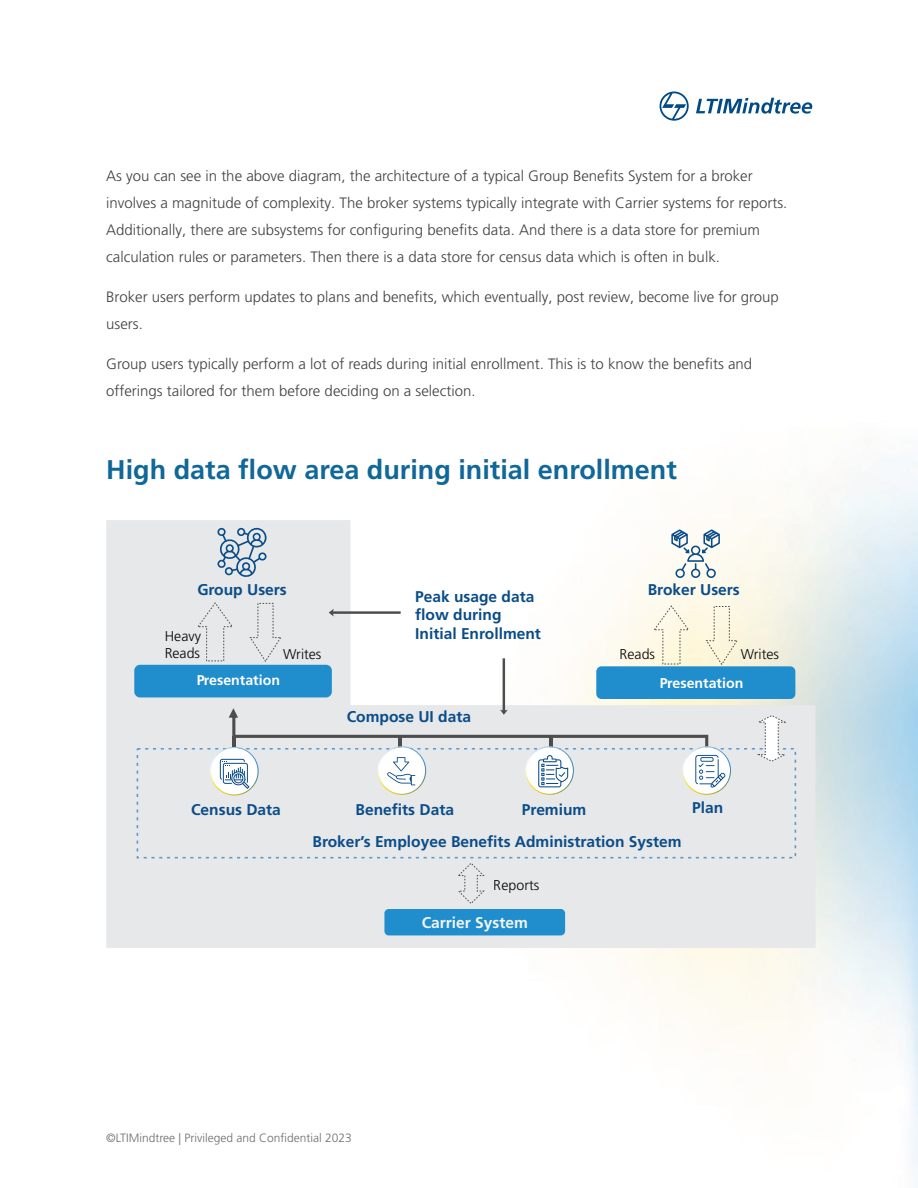
<style>
.page{position:relative;width:918px;height:1188px;background:#fff}
.page>*{position:absolute;margin:0;border:0;box-sizing:border-box;transform-origin:0 0}
.t1{font:700 27px "Frutiger LT Pro";color:#10679a}
.t2{font:700 15.6px/18.6px "Frutiger LT Pro";color:#0a4c89}
.t3{font:700 15.6px "Frutiger LT Pro";color:#f4f5f6}
.t4{font:300 15px/27px "Frutiger LT Pro";color:#414042}
.t5{font:300 14.25px/17px "Frutiger LT Pro";color:#040503}
.t6{font:700 14.25px "Frutiger LT Pro";color:#fff}
.t7{font:300 12px "Frutiger LT Pro";color:#6c6d70}
</style>
<div class="page">
<svg style="left:660px;top:92px;width:29px;height:29px"></svg>
<svg style="left:696px;top:98px;width:116px;height:16px"></svg>
<svg style="left:106px;top:520px;width:710px;height:428px;fill:#e6e8e9"></svg>
<div style="left:384px;top:909px;width:181px;height:26px;background:#208dcd;border-radius:4px"></div>
<svg style="left:457px;top:862px;width:28px;height:43px"></svg>
<div style="left:134px;top:665px;width:198px;height:32px;background:#208dcd;border-radius:6px"></div>
<div style="left:596px;top:666px;width:199px;height:33px;background:#208dcd;border-radius:5px"></div>
<svg style="left:756px;top:715px;width:32px;height:47px"></svg>
<svg style="left:217px;top:528px;width:50px;height:49px;background:#a9bcce"></svg>
<svg style="left:671px;top:529px;width:49px;height:49px"></svg>
<svg style="left:197px;top:602px;width:541px;height:197px"></svg>
<p class="t4" style="left:106px;top:163px;width:683px">As you can see in the above diagram, the architecture of a typical Group Benefits System for a broker involves a magnitude of complexity. The broker systems typically integrate with Carrier systems for reports.<br>Additionally, there are subsystems for configuring benefits data. And there is a data store for premium calculation rules or parameters. Then there is a data store for census data which is often in bulk.</p>
<p class="t4" style="left:106px;top:284px;width:674px">Broker users perform updates to plans and benefits, which eventually, post review, become live for group users.</p>
<p class="t4" style="left:106px;top:350px;width:647px">Group users typically perform a lot of reads during initial enrollment. This is to know the benefits and offerings tailored for them before deciding on a selection.</p>
<h1 class="t1" style="left:106px;top:454px;width:572px">High data flow area during initial enrollment</h1>
<p class="t2" style="left:648px;top:580px;width:94px">Broker Users</p>
<p class="t2" style="left:197px;top:580px;width:91px">Group Users</p>
<p class="t2" style="left:415px;top:587px;width:127px">Peak usage data flow during<br>Initial Enrollment</p>
<p class="t5" style="left:165px;top:627px;width:38px">Heavy<br>Reads</p>
<p class="t5" style="left:283px;top:646px;width:40px">Writes</p>
<p class="t5" style="left:620px;top:646px;width:37px">Reads</p>
<p class="t5" style="left:741px;top:646px;width:40px">Writes</p>
<p class="t6" style="left:196px;top:672px;width:85px">Presentation</p>
<p class="t6" style="left:659px;top:674px;width:85px">Presentation</p>
<p class="t2" style="left:347px;top:707px;width:126px">Compose UI data</p>
<p class="t2" style="left:191px;top:800px;width:91px">Census Data</p>
<p class="t2" style="left:356px;top:800px;width:100px">Benefits Data</p>
<p class="t2" style="left:522px;top:800px;width:66px">Premium</p>
<p class="t2" style="left:692px;top:799px;width:33px">Plan</p>
<p class="t2" style="left:313px;top:833px;width:370px">Broker’s Employee Benefits Administration System</p>
<p class="t5" style="left:494px;top:877px;width:47px">Reports</p>
<p class="t3" style="left:422px;top:914px;width:108px">Carrier System</p>
<p class="t7" style="left:106px;top:1131px;width:247px">©LTIMindtree | Privileged and Confidential 2023</p>
</div>
